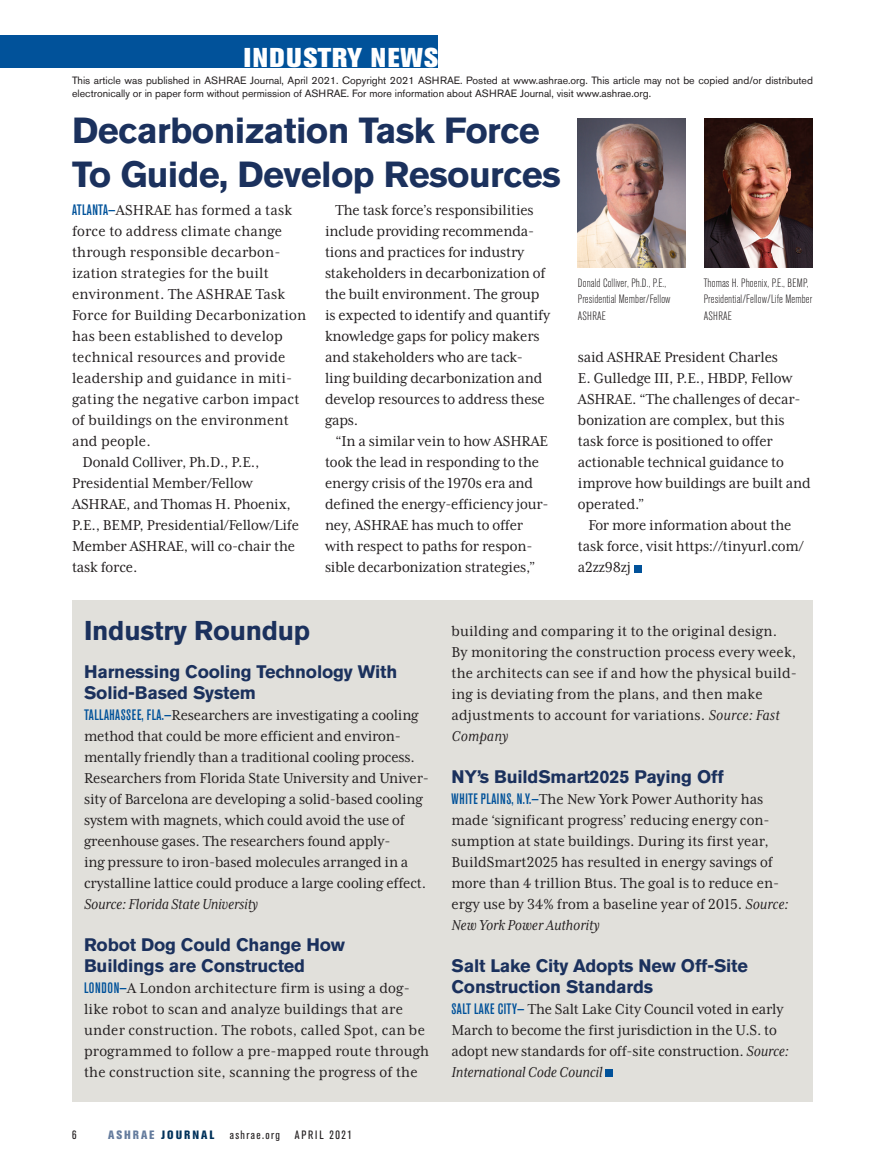
<style>
.page{position:relative;width:885px;height:1175px;background:#fff}
.page>*{position:absolute;margin:0;border:0;box-sizing:border-box;transform-origin:0 0}
.Small_Headline{font:700 36px "Akzidenz Grotesk BE";letter-spacing:-.02em;color:#1b315d}
.Large_Headline{font:700 27px "Akzidenz Grotesk BE";letter-spacing:-.01em;color:#1b315d}
.t1{font:800 27px "Akzidenz Grotesk BE";letter-spacing:.05em;color:#fff}
.News_Brief_Headline{font:700 18px/21px "Akzidenz Grotesk BE";letter-spacing:-.01em;color:#1b315d}
.Industry_News_Text_N{font:16.5px/21px "Mrs Eaves XL Serif Nar OT";color:#231f20}
.text_indent{font:16.5px/21px "Mrs Eaves XL Serif Nar OT";letter-spacing:-.01em;color:#231f20}
.Figure_Label_Centere{font:300 condensed 12px/16.5px "Akzidenz Grotesk BE";letter-spacing:.01em;color:#231f20}
.t2{font:condensed 12px "Akzidenz Grotesk BE";letter-spacing:.12em;color:#231f20}
.t3{font:800 condensed 12px "Akzidenz Grotesk BE";letter-spacing:.165em;color:#00315a}
.t4{font:10.5px/12.6px "Akzidenz Grotesk BE";color:#231f20}
.s1{font-family:"Akzidenz Grotesk BE";font-weight:500;font-stretch:condensed;font-size:15px;color:#01529a}
.s2{font-style:italic}
.s3{color:#647b9d}
</style>
<div class="page">
<div style="left:0;top:35px;width:438px;height:32px;background:#01529a"></div>
<div style="left:633px;top:564px;width:8px;height:8px;background:#01529a"></div>
<div style="left:72px;top:600px;width:740px;height:501px;background:#e1e0db"></div>
<div style="left:604px;top:1068px;width:8px;height:8px;background:#01529a"></div>
<img style="left:578px;top:119px;width:107px;height:148px">
<img style="left:704px;top:119px;width:108px;height:148px">
<h2 class="t1" style="left:244px;top:42px;width:196px">INDUSTRY NEWS</h2>
<p class="t4" style="left:72px;top:74px;width:742px">This article was published in ASHRAE Journal, April 2021. Copyright 2021 ASHRAE. Posted at www.ashrae.org. This article may not be copied and/or distributed electronically or in paper form without permission of ASHRAE. For more information about ASHRAE Journal, visit www.ashrae.org.</p>
<p class="Small_Headline" style="left:72px;top:110px;width:469px">Decarbonization Task Force</p>
<p class="Small_Headline" style="left:72px;top:153px;width:490px">To Guide, Develop Resources</p>
<p class="Industry_News_Text_N" style="left:72px;top:200px;width:235px"><span class="s1">ATLANTA—</span>ASHRAE has formed a task force to address climate change through responsible decarbon&shy;ization strategies for the built environment. The ASHRAE Task<br>Force for Building Decarbonization has been established to develop technical resources and provide leadership and guidance in miti&shy;gating the negative carbon impact of buildings on the environment and people.</p>
<p class="text_indent" style="left:72px;top:452px;width:228px;text-indent:10px">Donald Colliver, Ph.D., P.E.,<br>Presidential Member/Fellow<br>ASHRAE, and Thomas H. Phoenix,<br>P.E., BEMP, Presidential/Fellow/Life<br>Member ASHRAE, will co-chair the task force.</p>
<p class="text_indent" style="left:325px;top:200px;width:226px;text-indent:10px">The task force’s responsibilities include providing recommenda&shy;tions and practices for industry stakeholders in decarbonization of the built environment. The group is expected to identify and quantify knowledge gaps for policy makers and stakeholders who are tack&shy;ling building decarbonization and develop resources to address these gaps.</p>
<p class="text_indent" style="left:325px;top:431px;width:225px;text-indent:10px">“In a similar vein to how ASHRAE took the lead in responding to the energy crisis of the 1970s era and defined the energy-efficiency jour&shy;ney, ASHRAE has much to offer with respect to paths for respon&shy;sible decarbonization strategies,”</p>
<p class="Figure_Label_Centere" style="left:578px;top:275px;width:94px">Donald Colliver, Ph.D., P.E.,<br>Presidential Member/Fellow<br>ASHRAE</p>
<p class="Figure_Label_Centere" style="left:703px;top:275px;width:110px">Thomas H. Phoenix, P.E., BEMP,<br>Presidential/Fellow/Life Member<br>ASHRAE</p>
<p class="text_indent" style="left:578px;top:347px;width:234px">said ASHRAE President Charles<br>E. Gulledge III, P.E., HBDP, Fellow<br>ASHRAE. “The challenges of decar&shy;bonization are complex, but this task force is positioned to offer actionable technical guidance to improve how buildings are built and operated.”</p>
<p class="text_indent" style="left:578px;top:515px;width:227px;text-indent:10px">For more information about the task force, visit https://tinyurl.com/ a2zz98zj</p>
<p class="Large_Headline" style="left:84px;top:615px;width:227px">Industry Roundup</p>
<p class="News_Brief_Headline" style="left:84px;top:660px;width:315px">Harnessing Cooling Technology With<br>Solid-Based System</p>
<p class="Industry_News_Text_N" style="left:84px;top:704px;width:346px"><span class="s1">TALLAHASSEE, FLA.—</span>Researchers are investigating a cooling method that could be more efficient and environ&shy;mentally friendly than a traditional cooling process.<br>Researchers from Florida State University and Univer&shy;sity of Barcelona are developing a solid-based cooling system with magnets, which could avoid the use of greenhouse gases. The researchers found apply-<br>ing pressure to iron-based molecules arranged in a crystalline lattice could produce a large cooling effect.<br><span class="s2">Source: Florida State University</span></p>
<p class="News_Brief_Headline" style="left:84px;top:933px;width:262px">Robot Dog Could Change How<br>Buildings are Constructed</p>
<p class="Industry_News_Text_N" style="left:84px;top:977px;width:346px"><span class="s1">LONDON—</span>A London architecture firm is using a dog&shy;like robot to scan and analyze buildings that are under construction. The robots, called Spot, can be programmed to follow a pre-mapped route through the construction site, scanning the progress of the</p>
<p class="t2" style="left:72px;top:1128px;width:6px">6</p>
<p class="t3" style="left:108px;top:1127px;width:108px"><span class="s3">ASHRAE</span> JOURNAL</p>
<p class="t2" style="left:230px;top:1128px;width:123px">ashrae.org APRIL 2021</p>
<p class="Industry_News_Text_N" style="left:451px;top:620px;width:347px">building and comparing it to the original design.<br>By monitoring the construction process every week, the architects can see if and how the physical build&shy;ing is deviating from the plans, and then make adjustments to account for variations. <span class="s2">Source: Fast Company</span></p>
<p class="News_Brief_Headline" style="left:451px;top:765px;width:273px">NY’s BuildSmart2025 Paying Off</p>
<p class="Industry_News_Text_N" style="left:451px;top:788px;width:338px"><span class="s1">WHITE PLAINS, N.Y.—</span>The New York Power Authority has made ‘significant progress’ reducing energy con&shy;sumption at state buildings. During its first year, BuildSmart2025 has resulted in energy savings of more than 4 trillion Btus. The goal is to reduce en&shy;ergy use by 34% from a baseline year of 2015. <span class="s2">Source:<br>New York Power Authority</span></p>
<p class="News_Brief_Headline" style="left:451px;top:954px;width:298px">Salt Lake City Adopts New Off-Site</p>
<p class="News_Brief_Headline" style="left:451px;top:975px;width:203px">Construction Standards</p>
<p class="Industry_News_Text_N" style="left:451px;top:998px;width:339px"><span class="s1">SALT LAKE CITY—</span> The Salt Lake City Council voted in early March to become the first jurisdiction in the U.S. to adopt new standards for off-site construction. <span class="s2">Source:<br>International Code Council</span></p>
</div>
